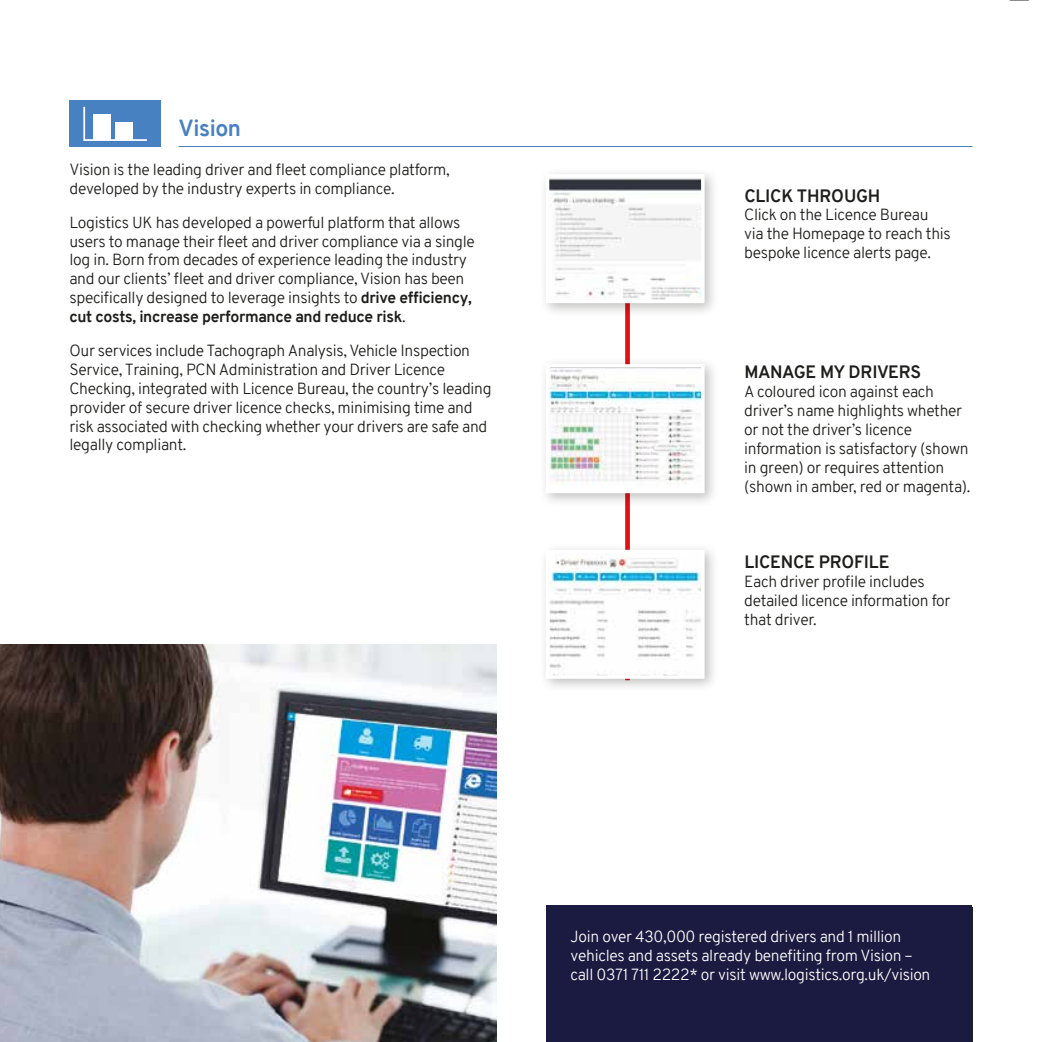
<style>
.page{position:relative;width:1042px;height:1042px;background:#fff}
.page>*{position:absolute;margin:0;border:0;box-sizing:border-box;transform-origin:0 0}
.t1{font:700 22.75px "Overpass";letter-spacing:-.02em;color:#4881c2}
.t2{font:700 17.5px "Overpass";letter-spacing:-.01em;color:#1d1d1b}
.t3{font:300 15.75px/18.9px "Overpass";letter-spacing:-.02em;color:#1d1d1b}
.t4{font:300 15.75px/18.9px "Overpass";letter-spacing:-.02em;color:#fff}
.s1{font-weight:700}
</style>
<div class="page">
<hr style="left:179px;top:146px;width:793px;height:1px;background:#4881c2">
<img style="left:0;top:644px;width:496px;height:398px">
<div style="left:546px;top:905px;width:425px;height:137px;background:#1b1a40"></div>
<div style="left:625px;top:214px;width:5px;height:466px;background:#e30f13"></div>
<div style="left:539px;top:167px;width:179px;height:150px;background:#1d1d1b;opacity:.28"></div>
<svg style="left:544px;top:172px;width:162px;height:133px"></svg>
<div style="left:539px;top:357px;width:179px;height:150px;background:#1d1d1b;opacity:.28"></div>
<svg style="left:544px;top:362px;width:162px;height:133px"></svg>
<div style="left:539px;top:543px;width:179px;height:150px;background:#1d1d1b;opacity:.28"></div>
<svg style="left:544px;top:548px;width:162px;height:132px"></svg>
<svg style="left:1009px;top:0;width:20px;height:1px"></svg>
<div style="left:69px;top:100px;width:92px;height:47px;background:#4881c2"></div>
<svg style="left:83px;top:106px;width:64px;height:35px"></svg>
<div style="left:93px;top:115px;width:17px;height:25px;background:#fff"></div>
<div style="left:116px;top:122px;width:17px;height:18px;background:#fff"></div>
<h1 class="t1" style="left:179px;top:112px;width:64px">Vision</h1>
<p class="t3" style="left:69px;top:160px;width:382px">Vision is the leading driver and fleet compliance platform, developed by the industry experts in compliance.</p>
<p class="t3" style="left:69px;top:213px;width:407px">Logistics UK has developed a powerful platform that allows users to manage their fleet and driver compliance via a single log in. Born from decades of experience leading the industry and our clients’ fleet and driver compliance, Vision has been specifically designed to leverage insights to <span class="s1">drive efficiency, cut costs, increase performance and reduce risk</span>.</p>
<p class="t3" style="left:69px;top:341px;width:424px">Our services include Tachograph Analysis, Vehicle Inspection Service, Training, PCN Administration and Driver Licence Checking, integrated with Licence Bureau, the country’s leading provider of secure driver licence checks, minimising time and risk associated with checking whether your drivers are safe and legally compliant.</p>
<p class="t2" style="left:744px;top:183px;width:138px">CLICK THROUGH</p>
<p class="t3" style="left:744px;top:206px;width:208px">Click on the Licence Bureau via the Homepage to reach this bespoke licence alerts page.</p>
<p class="t2" style="left:744px;top:359px;width:178px">MANAGE MY DRIVERS</p>
<p class="t3" style="left:744px;top:382px;width:228px">A coloured icon against each driver’s name highlights whether or not the driver’s licence information is satisfactory (shown in green) or requires attention (shown in amber, red or magenta).</p>
<p class="t2" style="left:744px;top:549px;width:146px">LICENCE PROFILE</p>
<p class="t3" style="left:744px;top:572px;width:208px">Each driver profile includes detailed licence information for that driver.</p>
<p class="t4" style="left:570px;top:927px;width:361px">Join over 430,000 registered drivers and 1 million vehicles and assets already benefiting from Vision – call 0371 711 2222* or visit www.logistics.org.uk/vision</p>
</div>
